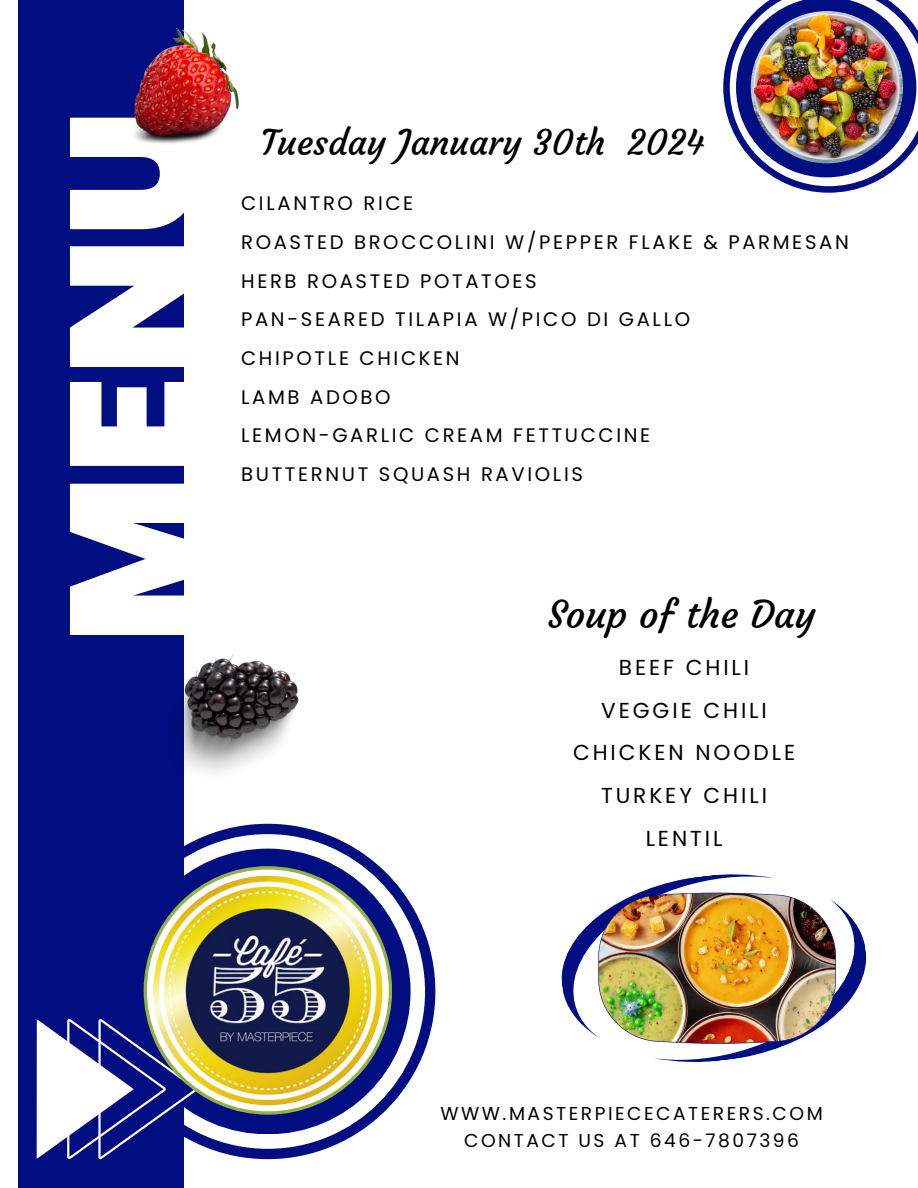
<style>
.page{position:relative;width:918px;height:1188px;background:#fff}
.page>*{position:absolute;margin:0;border:0;box-sizing:border-box;transform-origin:0 0}
.t1{font:900 177.9px "Poppins";color:#fff}
.t2{font:38.1px "Courgette";color:#000}
.t3{font:35.25px "Courgette";color:#000}
.t4{font:21.75px/42.8px "Poppins";letter-spacing:.135em;color:#000;text-align:center}
.t5{font:19.65px/38.7px "Poppins";letter-spacing:.135em;color:#000}
.t6{font:18.6px "Poppins";letter-spacing:.135em;color:#000}
</style>
<div class="page">
<svg style="left:183px;top:824px;width:252px;height:335px"></svg>
<div style="left:125px;top:849px;width:286px;height:285px;background:#010e82;border-radius:50%"></div>
<div style="left:18px;top:0;width:165px;height:1188px;background:#010e82"></div>
<img style="left:134px;top:28px;width:104px;height:118px">
<img style="left:178px;top:656px;width:120px;height:129px">
<svg style="left:37px;top:1019px;width:160px;height:140px"></svg>
<svg style="left:144px;top:866px;width:248px;height:249px;background:#93ad50"></svg>
<div style="left:147px;top:870px;width:242px;height:241px;background:#fff;border-radius:50%"></div>
<img style="left:153px;top:876px;width:230px;height:229px;border-radius:50%">
<svg style="left:723px;top:0;width:195px;height:193px"></svg>
<img style="left:751px;top:11px;width:152px;height:152px;border-radius:50%">
<img style="left:561px;top:874px;width:306px;height:188px">
<p class="t1" style="left:9px;top:644px;width:536px;rotate:-90deg">MENU</p>
<p class="t3" style="left:261px;top:120px;width:445px">Tuesday January 30th 2024</p>
<h3 class="t5" style="left:241px;top:184px;width:609px">CILANTRO RICE<br>ROASTED BROCCOLINI W/PEPPER FLAKE &amp; PARMESAN<br>HERB ROASTED POTATOES<br>PAN-SEARED TILAPIA W/PICO DI GALLO<br>CHIPOTLE CHICKEN<br>LAMB ADOBO<br>LEMON-GARLIC CREAM FETTUCCINE<br>BUTTERNUT SQUASH RAVIOLIS</h3>
<p class="t2" style="left:548px;top:591px;width:270px">Soup of the Day</p>
<h3 class="t4" style="left:573px;top:646px;width:224px">BEEF CHILI<br>VEGGIE CHILI<br>CHICKEN NOODLE<br>TURKEY CHILI<br>LENTIL</h3>
<p class="t6" style="left:440px;top:1100px;width:384px">WWW.MASTERPIECECATERERS.COM</p>
<p class="t6" style="left:464px;top:1127px;width:337px">CONTACT US AT 646-7807396</p>
</div>
